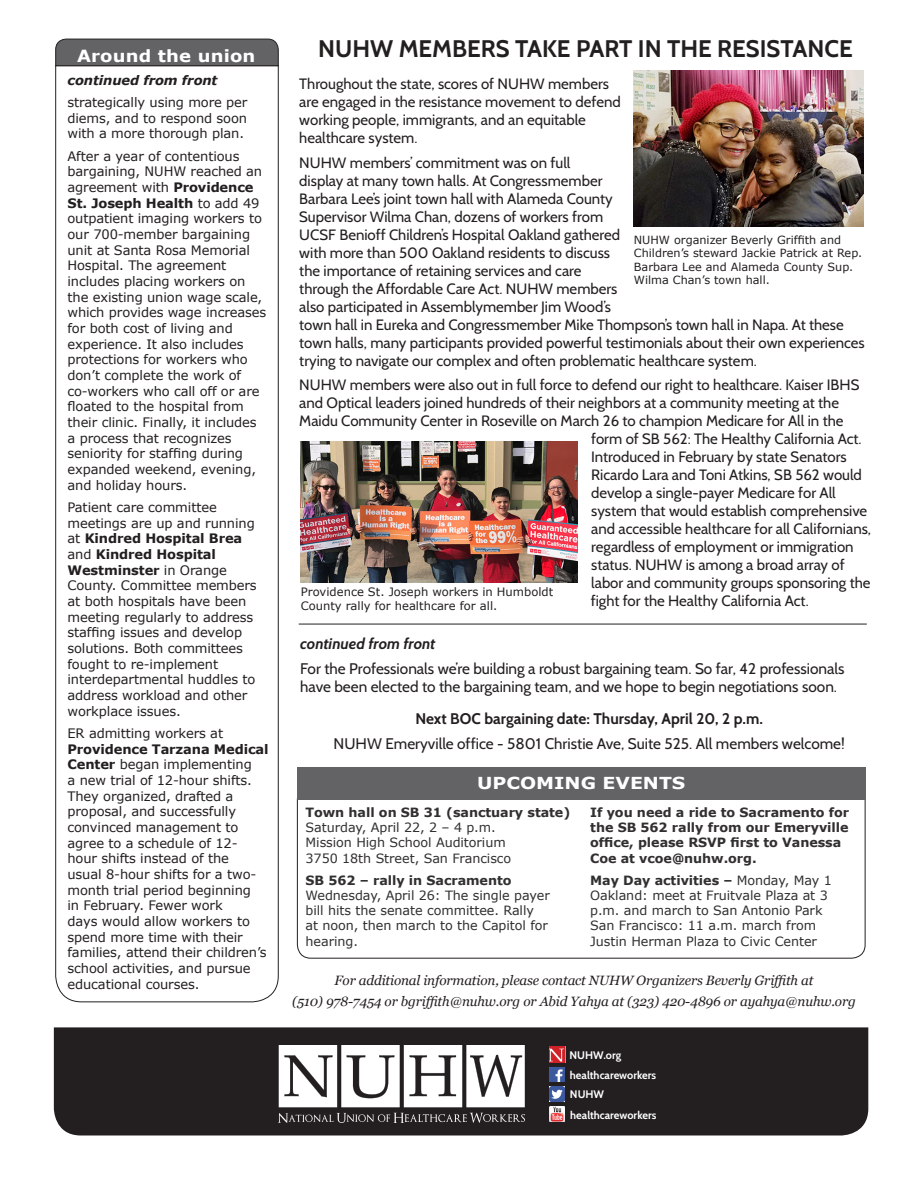
<style>
.page{position:relative;width:918px;height:1188px;background:#fff}
.page>*{position:absolute;margin:0;border:0;box-sizing:border-box;transform-origin:0 0}
.t1{font:700 24px "Cabin";color:#231f20}
.t2{font:700 16.8px "Verdana";letter-spacing:.01em;color:#fff;scale:1.08 1}
.t3{font:700 16.5px "Verdana";color:#fff;scale:1.15 1}
.t4{font:15.3px/18.5px "Cabin";color:#231f20}
.t5{font:700 15.3px "Cabin";color:#231f20}
.t6{font:italic 700 15.3px "Cabin";color:#231f20}
.t7{font:15px/18px "Cabin";color:#231f20}
.t8{font:italic 13.5px/21px "Georgia";letter-spacing:-.01em;color:#231f20;text-align:center}
.t9{font:13.05px/15.6px "Verdana";letter-spacing:-.01em;color:#231f20}
.t10{font:italic 700 13.05px "Verdana";letter-spacing:-.01em;color:#231f20}
.t11{font:12.75px/15.3px "Verdana";letter-spacing:-.005em;color:#312f30}
.t12{font:700 12.75px/15.3px "Verdana";letter-spacing:-.005em;color:#312f30}
.t13{font:11.55px/13.8px "Verdana";color:#231f20}
.t14{font:11.25px/13.5px "Verdana";color:#231f20}
.t15{font:700 10.95px "Cabin";color:#fff}
.s1{font-weight:700}
</style>
<div class="page">
<div style="left:54px;top:1027px;width:814px;height:109px;background:#231f20"></div>
<img style="left:279px;top:1046px;width:246px;height:76px">
<div style="left:565px;top:1044px;width:121px;height:25px;background:#231f20"></div>
<img style="left:549px;top:1047px;width:16px;height:15px">
<img style="left:549px;top:1067px;width:16px;height:15px">
<img style="left:549px;top:1087px;width:16px;height:14px">
<img style="left:549px;top:1107px;width:16px;height:14px">
<svg style="left:55px;top:67px;width:224px;height:936px"></svg>
<img style="left:634px;top:71px;width:229px;height:155px">
<img style="left:300px;top:442px;width:278px;height:140px">
<svg style="left:297px;top:800px;width:569px;height:159px"></svg>
<div style="left:297px;top:767px;width:569px;height:33px;background:#636366"></div>
<svg style="left:55px;top:38px;width:224px;height:29px;background:#656568"></svg>
<hr style="left:299px;top:624px;width:568px;height:1px;background:#231f20">
<p class="t2" style="left:77px;top:45px;width:167px">Around the union</p>
<p class="t10" style="left:68px;top:71px;width:152px">continued from front</p>
<p class="t9" style="left:68px;top:95px;width:181px;text-align:justify">strategically using more per diems, and to respond soon with a more thorough plan.</p>
<p class="t9" style="left:68px;top:148px;width:200px">After a year of contentious bargaining, NUHW reached an agreement with <span class="s1">Providence<br>St. Joseph Health</span> to add 49 outpatient imaging workers to our 700-member bargaining unit at Santa Rosa Memorial<br>Hospital. The agreement includes placing workers on the existing union wage scale, which provides wage increases for both cost of living and experience. It also includes protections for workers who don’t complete the work of co-workers who call off or are floated to the hospital from their clinic. Finally, it includes a process that recognizes seniority for staffing during expanded weekend, evening, and holiday hours.</p>
<p class="t9" style="left:68px;top:500px;width:191px">Patient care committee meetings are up and running at <span class="s1">Kindred Hospital Brea </span>and <span class="s1">Kindred Hospital<br>Westminster</span> in Orange<br>County. Committee members at both hospitals have been meeting regularly to address staffing issues and develop solutions. Both committees fought to re-implement interdepartmental huddles to address workload and other workplace issues.</p>
<p class="t9" style="left:68px;top:726px;width:203px">ER admitting workers at<br><span class="s1">Providence Tarzana Medical<br>Center</span> began implementing<br>a new trial of 12-hour shifts.<br>They organized, drafted a proposal, and successfully convinced management to agree to a schedule of 12- hour shifts instead of the<br>usual 8-hour shifts for a two&shy;month trial period beginning<br>in February. Fewer work<br>days would allow workers to spend more time with their families, attend their children’s school activities, and pursue educational courses.</p>
<p class="t1" style="left:318px;top:34px;width:536px">NUHW MEMBERS TAKE PART IN THE RESISTANCE</p>
<p class="t7" style="left:299px;top:74px;width:323px">Throughout the state, scores of NUHW members are engaged in the resistance movement to defend working people, immigrants, and an equitable healthcare system.</p>
<p class="t7" style="left:299px;top:153px;width:567px">NUHW members’ commitment was on full<br>display at many town halls. At Congressmember<br>Barbara Lee’s joint town hall with Alameda County<br>Supervisor Wilma Chan, dozens of workers from<br>UCSF Benioff Children’s Hospital Oakland gathered<br>with more than 500 Oakland residents to discuss<br>the importance of retaining services and care<br>through the Affordable Care Act. NUHW members<br>also participated in Assemblymember Jim Wood’s<br>town hall in Eureka and Congressmember Mike Thompson’s town hall in Napa. At these town halls, many participants provided powerful testimonials about their own experiences trying to navigate our complex and often problematic healthcare system.</p>
<p class="t7" style="left:299px;top:376px;width:562px">NUHW members were also out in full force to defend our right to healthcare. Kaiser IBHS</p>
<p class="t7" style="left:299px;top:394px;width:541px">and Optical leaders joined hundreds of their neighbors at a community meeting at the</p>
<p class="t7" style="left:299px;top:412px;width:546px">Maidu Community Center in Roseville on March 26 to champion Medicare for All in the</p>
<p class="t7" style="left:591px;top:430px;width:272px">form of SB 562: The Healthy California Act.</p>
<p class="t7" style="left:591px;top:448px;width:257px">Introduced in February by state Senators</p>
<p class="t7" style="left:591px;top:466px;width:272px">Ricardo Lara and Toni Atkins, SB 562 would</p>
<p class="t7" style="left:591px;top:484px;width:246px">develop a single-payer Medicare for All</p>
<p class="t7" style="left:591px;top:502px;width:278px">system that would establish comprehensive</p>
<p class="t7" style="left:591px;top:520px;width:281px">and accessible healthcare for all Californians,</p>
<p class="t7" style="left:591px;top:538px;width:264px">regardless of employment or immigration</p>
<p class="t7" style="left:591px;top:556px;width:255px">status. NUHW is among a broad array of</p>
<p class="t7" style="left:591px;top:574px;width:281px">labor and community groups sponsoring the</p>
<p class="t7" style="left:591px;top:592px;width:219px">fight for the Healthy California Act.</p>
<p class="t14" style="left:634px;top:233px;width:230px">NUHW organizer Beverly Griffith and Children’s steward Jackie Patrick at Rep.<br>Barbara Lee and Alameda County Sup.<br>Wilma Chan’s town hall.</p>
<p class="t13" style="left:301px;top:585px;width:254px">Providence St. Joseph workers in Humboldt<br>County rally for healthcare for all.</p>
<p class="t6" style="left:300px;top:634px;width:137px">continued from front</p>
<p class="t4" style="left:300px;top:659px;width:546px">For the Professionals we’re building a robust bargaining team. So far, 42 professionals have been elected to the bargaining team, and we hope to begin negotiations soon.</p>
<p class="t5" style="left:415px;top:710px;width:349px">Next BOC bargaining date: Thursday, April 20, 2 p.m.</p>
<p class="t4" style="left:334px;top:735px;width:513px">NUHW Emeryville office - 5801 Christie Ave, Suite 525. All members welcome!</p>
<p class="t3" style="left:477px;top:772px;width:183px">UPCOMING EVENTS</p>
<p class="t11" style="left:306px;top:805px;width:266px"><span class="s1">Town hall on SB 31 (sanctuary state)<br></span>Saturday, April 22, 2 – 4 p.m.<br>Mission High School Auditorium<br>3750 18th Street, San Francisco</p>
<p class="t11" style="left:306px;top:872px;width:246px"><span class="s1">SB 562 – rally in Sacramento<br></span>Wednesday, April 26: The single payer bill hits the senate committee. Rally<br>at noon, then march to the Capitol for hearing.</p>
<p class="t12" style="left:590px;top:804px;width:260px">If you need a ride to Sacramento for the SB 562 rally from our Emeryville office, please RSVP first to Vanessa<br>Coe at vcoe@nuhw.org.</p>
<p class="t11" style="left:590px;top:872px;width:243px"><span class="s1">May Day activities –</span> Monday, May 1<br>Oakland: meet at Fruitvale Plaza at 3 p.m. and march to San Antonio Park San Francisco: 11 a.m. march from Justin Herman Plaza to Civic Center</p>
<p class="t8" style="left:292px;top:969px;width:565px">For additional information, please contact NUHW Organizers Beverly Griffith at<br>(510) 978-7454 or bgriffith@nuhw.org or Abid Yahya at (323) 420-4896 or ayahya@nuhw.org</p>
<p class="t15" style="left:570px;top:1049px;width:53px">NUHW.org</p>
<p class="t15" style="left:570px;top:1068px;width:88px">healthcareworkers</p>
<p class="t15" style="left:570px;top:1088px;width:36px">NUHW</p>
<p class="t15" style="left:570px;top:1108px;width:88px">healthcareworkers</p>
</div>
